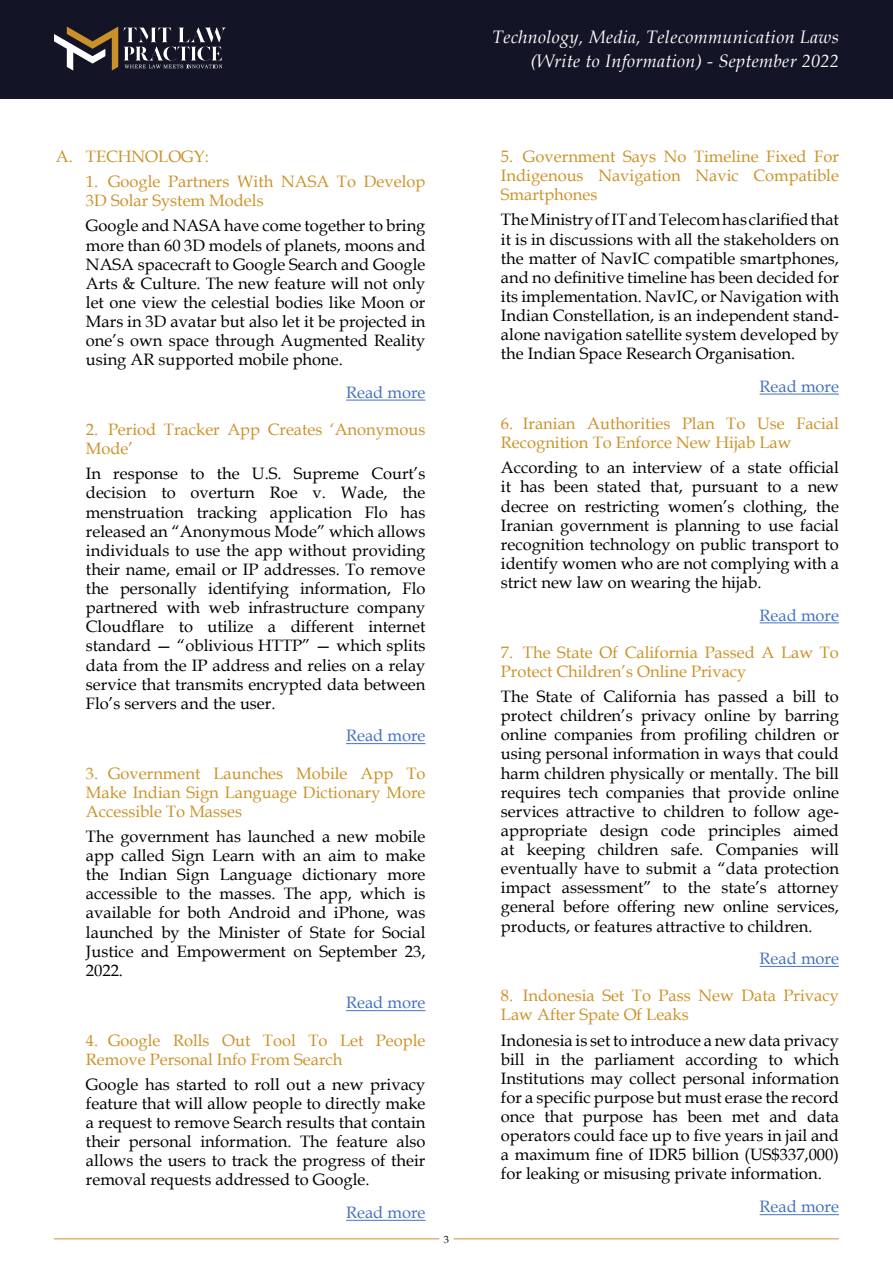
<style>
.page{position:relative;width:893px;height:1263px;background:#fff}
.page>*{position:absolute;margin:0;border:0;box-sizing:border-box;transform-origin:0 0}
.t1{font:italic 18px/24px "Book Antiqua";letter-spacing:.02em;color:#fff;text-align:right}
.t2{font:16.5px/19px "Book Antiqua";color:#000;text-align:justify}
.t3{font:16.5px/19px "Book Antiqua";color:#cc932a}
.t4{font:16.5px "Book Antiqua";color:#4472c4}
.t5{font:10.5px "Book Antiqua";color:#000}
</style>
<div class="page">
<hr style="left:346px;top:400px;width:79px;height:1px;background:#4472c4">
<hr style="left:346px;top:743px;width:79px;height:1px;background:#4472c4">
<hr style="left:346px;top:1010px;width:79px;height:1px;background:#4472c4">
<hr style="left:346px;top:1220px;width:79px;height:1px;background:#4472c4">
<div style="left:0;top:0;width:893px;height:99px;background:#131425"></div>
<svg style="left:54px;top:27px;width:64px;height:44px"></svg>
<svg style="left:124px;top:28px;width:101px;height:40px"></svg>
<hr style="left:54px;top:1238px;width:385px;height:1px;background:#ca942b">
<hr style="left:454px;top:1238px;width:385px;height:1px;background:#ca942b">
<hr style="left:760px;top:394px;width:79px;height:1px;background:#4472c4">
<hr style="left:760px;top:622px;width:79px;height:1px;background:#4472c4">
<hr style="left:760px;top:966px;width:79px;height:1px;background:#4472c4">
<hr style="left:760px;top:1214px;width:79px;height:1px;background:#4472c4">
<p class="t3" style="left:56px;top:146px;width:155px">A. TECHNOLOGY:</p>
<p class="t3" style="left:86px;top:172px;width:341px">1. Google Partners With NASA To Develop<br>3D Solar System Models</p>
<p class="t2" style="left:86px;top:216px;width:341px">Google and NASA have come together to bring more than 60 3D models of planets, moons and NASA spacecraft to Google Search and Google Arts &amp; Culture. The new feature will not only let one view the celestial bodies like Moon or Mars in 3D avatar but also let it be projected in one’s own space through Augmented Reality using AR supported mobile phone.</p>
<p class="t4" style="left:346px;top:381px;width:81px">Read more</p>
<p class="t3" style="left:86px;top:419px;width:341px">2. Period Tracker App Creates ‘Anonymous<br>Mode’</p>
<p class="t2" style="left:86px;top:464px;width:341px">In response to the U.S. Supreme Court’s decision to overturn Roe v. Wade, the menstruation tracking application Flo has released an “Anonymous Mode” which allows individuals to use the app without providing their name, email or IP addresses. To remove the personally identifying information, Flo partnered with web infrastructure company Cloudflare to utilize a different internet standard — “oblivious HTTP” — which splits data from the IP address and relies on a relay service that transmits encrypted data between Flo’s servers and the user.</p>
<p class="t4" style="left:346px;top:724px;width:81px">Read more</p>
<p class="t3" style="left:86px;top:763px;width:341px;text-align:justify">3. Government Launches Mobile App To Make Indian Sign Language Dictionary More Accessible To Masses</p>
<p class="t2" style="left:86px;top:826px;width:341px">The government has launched a new mobile app called Sign Learn with an aim to make the Indian Sign Language dictionary more accessible to the masses. The app, which is available for both Android and iPhone, was launched by the Minister of State for Social Justice and Empowerment on September 23, 2022.</p>
<p class="t4" style="left:346px;top:991px;width:81px">Read more</p>
<p class="t3" style="left:86px;top:1030px;width:341px">4. Google Rolls Out Tool To Let People<br>Remove Personal Info From Search</p>
<p class="t2" style="left:86px;top:1074px;width:341px">Google has started to roll out a new privacy feature that will allow people to directly make a request to remove Search results that contain their personal information. The feature also allows the users to track the progress of their removal requests addressed to Google.</p>
<p class="t4" style="left:346px;top:1201px;width:81px">Read more</p>
<p class="t5" style="left:444px;top:1232px;width:7px">3</p>
<p class="t1" style="left:492px;top:24px;width:348px">Technology, Media, Telecommunication Laws (Write to Information) - September 2022</p>
<p class="t3" style="left:501px;top:146px;width:340px;text-align:justify">5. Government Says No Timeline Fixed For Indigenous Navigation Navic Compatible Smartphones</p>
<p class="t2" style="left:501px;top:210px;width:340px">The Ministry of IT and Telecom has clarified that it is in discussions with all the stakeholders on the matter of NavIC compatible smartphones, and no definitive timeline has been decided for its implementation. NavIC, or Navigation with Indian Constellation, is an independent stand&shy;alone navigation satellite system developed by the Indian Space Research Organisation.</p>
<p class="t4" style="left:760px;top:375px;width:81px">Read more</p>
<p class="t3" style="left:501px;top:413px;width:339px">6. Iranian Authorities Plan To Use Facial<br>Recognition To Enforce New Hijab Law</p>
<p class="t2" style="left:501px;top:458px;width:340px">According to an interview of a state official it has been stated that, pursuant to a new decree on restricting women’s clothing, the Iranian government is planning to use facial recognition technology on public transport to identify women who are not complying with a strict new law on wearing the hijab.</p>
<p class="t4" style="left:760px;top:604px;width:81px">Read more</p>
<p class="t3" style="left:501px;top:642px;width:340px">7. The State Of California Passed A Law To<br>Protect Children’s Online Privacy</p>
<p class="t2" style="left:501px;top:686px;width:340px">The State of California has passed a bill to protect children’s privacy online by barring online companies from profiling children or using personal information in ways that could harm children physically or mentally. The bill requires tech companies that provide online services attractive to children to follow age&shy;appropriate design code principles aimed at keeping children safe. Companies will eventually have to submit a “data protection impact assessment” to the state’s attorney general before offering new online services, products, or features attractive to children.</p>
<p class="t4" style="left:760px;top:947px;width:81px">Read more</p>
<p class="t3" style="left:501px;top:986px;width:340px">8. Indonesia Set To Pass New Data Privacy<br>Law After Spate Of Leaks</p>
<p class="t2" style="left:501px;top:1030px;width:340px">Indonesia is set to introduce a new data privacy bill in the parliament according to which Institutions may collect personal information for a specific purpose but must erase the record once that purpose has been met and data operators could face up to five years in jail and a maximum fine of IDR5 billion (US$337,000) for leaking or misusing private information.</p>
<p class="t4" style="left:760px;top:1195px;width:81px">Read more</p>
</div>
